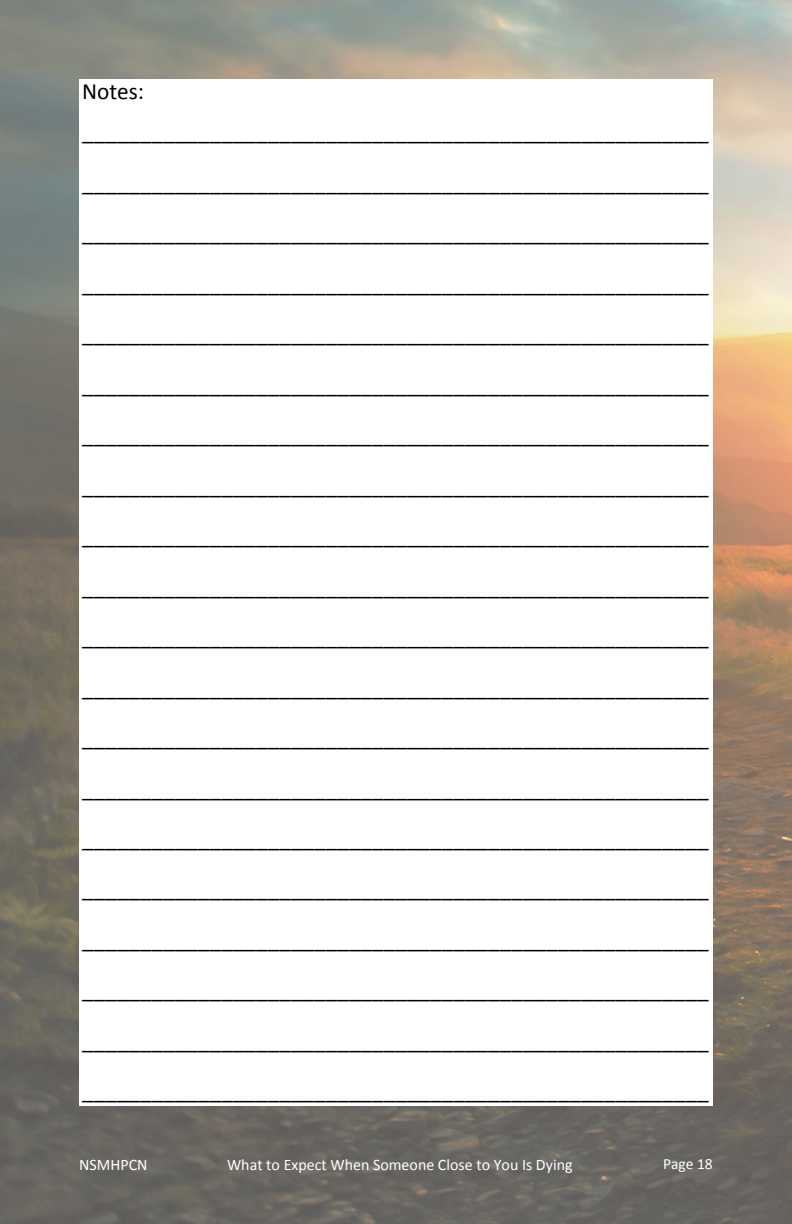
<style>
.page{position:relative;width:792px;height:1224px;background:#fff}
.page>*{position:absolute;margin:0;border:0;box-sizing:border-box;transform-origin:0 0}
.t1{font:23.2px/50.4px "Calibri";color:#000}
.t2{font:16px "Calibri";color:#fff}
.t3{font:15.6px "Calibri";color:#fff}
</style>
<div class="page">
<img style="left:0;top:0;width:792px;height:1224px">
<div style="left:79px;top:79px;width:633px;height:1026px;background:#fff"></div>
<p class="t1" style="left:82px;top:70px;width:628px;line-height:40.8px">Notes: ______________________________________________________</p>
<p class="t1" style="left:82px;top:157px;width:628px;text-align:justify">______________________________________________________ ______________________________________________________ ______________________________________________________ ______________________________________________________ ______________________________________________________ ______________________________________________________ ______________________________________________________ ______________________________________________________ ______________________________________________________ ______________________________________________________ ______________________________________________________ ______________________________________________________ ______________________________________________________ ______________________________________________________ ______________________________________________________ ______________________________________________________ ______________________________________________________ ______________________________________________________ ______________________________________________________</p>
<p class="t2" style="left:79px;top:1154px;width:70px">NSMHPCN</p>
<p class="t2" style="left:227px;top:1154px;width:347px">What to Expect When Someone Close to You Is Dying</p>
<p class="t3" style="left:663px;top:1154px;width:51px">Page 18</p>
</div>
